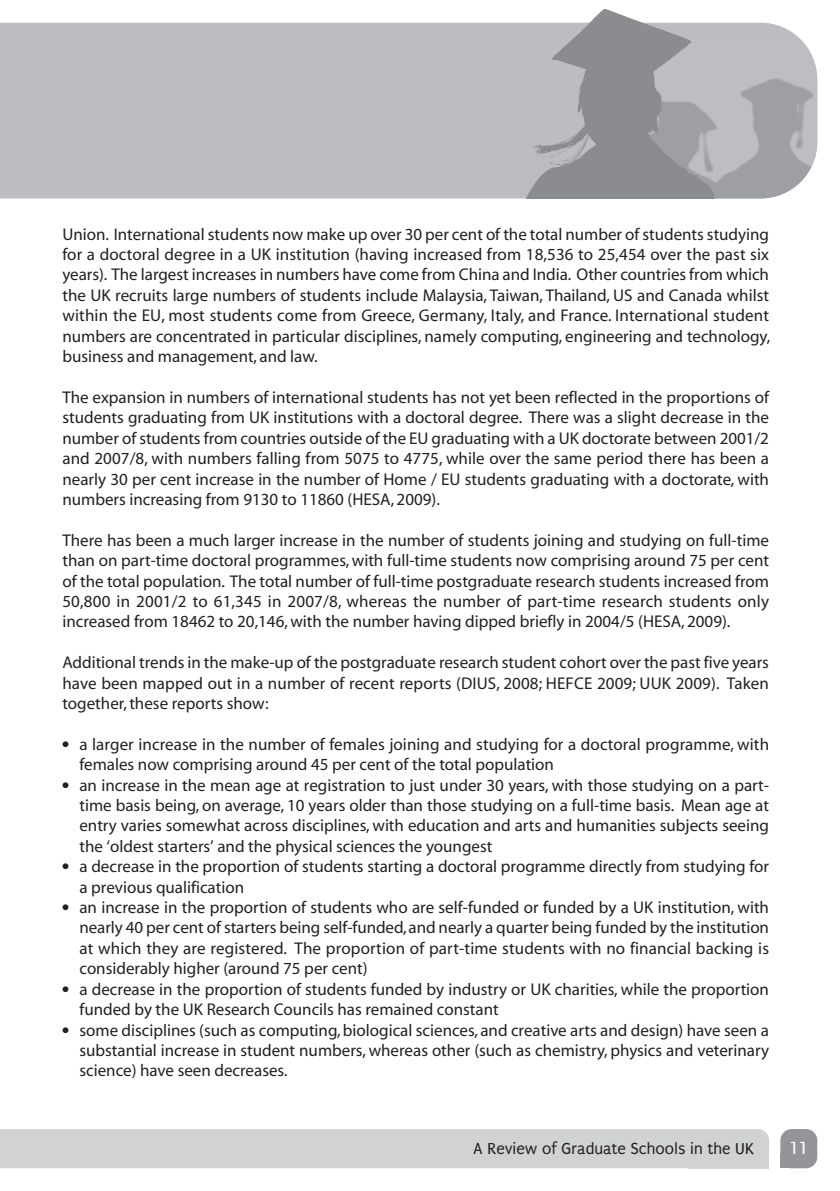
<style>
.page{position:relative;width:840px;height:1191px;background:#fff}
.page>*{position:absolute;margin:0;border:0;box-sizing:border-box;transform-origin:0 0}
.t1{font:19px "Puritan";color:#fff}
.t2{font:17px/20.4px "Myriad";color:#231f20;text-align:justify}
.t3{font:17px "Puritan";color:#231f20}
</style>
<div class="page">
<div style="left:780px;top:1129px;width:36px;height:39px;background:#939598;border-radius:11px"></div>
<div style="left:0;top:1129px;width:768px;height:39px;background:#d1d2d4"></div>
<div style="left:687px;top:1140px;width:81px;height:28px;background:#d1d2d4"></div>
<div style="left:780px;top:1153px;width:13px;height:15px;background:#939598"></div>
<div style="left:0;top:23px;width:801px;height:175px;background:#bcbdc0"></div>
<img style="left:719px;top:40px;width:97px;height:158px">
<img style="left:508px;top:9px;width:211px;height:189px">
<p class="t2" style="left:62px;top:225px;width:709px">Union. International students now make up over 30 per cent of the total number of students studying for a doctoral degree in a UK institution (having increased from 18,536 to 25,454 over the past six years). The largest increases in numbers have come from China and India. Other countries from which the UK recruits large numbers of students include Malaysia, Taiwan, Thailand, US and Canada whilst within the EU, most students come from Greece, Germany, Italy, and France. International student numbers are concentrated in particular disciplines, namely computing, engineering and technology, business and management, and law.</p>
<p class="t2" style="left:62px;top:388px;width:707px">The expansion in numbers of international students has not yet been reflected in the proportions of students graduating from UK institutions with a doctoral degree. There was a slight decrease in the number of students from countries outside of the EU graduating with a UK doctorate between 2001/2 and 2007/8, with numbers falling from 5075 to 4775, while over the same period there has been a nearly 30 per cent increase in the number of Home / EU students graduating with a doctorate, with numbers increasing from 9130 to 11860 (HESA, 2009).</p>
<p class="t2" style="left:62px;top:531px;width:707px">There has been a much larger increase in the number of students joining and studying on full-time than on part-time doctoral programmes, with full-time students now comprising around 75 per cent of the total population. The total number of full-time postgraduate research students increased from 50,800 in 2001/2 to 61,345 in 2007/8, whereas the number of part-time research students only increased from 18462 to 20,146,with the number having dipped briefly in 2004/5 (HESA, 2009).</p>
<p class="t2" style="left:62px;top:654px;width:707px">Additional trends in the make-up of the postgraduate research student cohort over the past five years have been mapped out in a number of recent reports (DIUS, 2008; HEFCE 2009; UUK 2009). Taken together,these reports show:</p>
<p class="t2" style="left:79px;top:735px;width:690px;text-indent:-17px">● a larger increase in the number of females joining and studying for a doctoral programme, with females now comprising around 45 per cent of the total population</p>
<p class="t2" style="left:79px;top:776px;width:690px;text-indent:-17px">● an increase in the mean age at registration to just under 30 years, with those studying on a part&shy;time basis being, on average, 10 years older than those studying on a full-time basis. Mean age at entry varies somewhat across disciplines, with education and arts and humanities subjects seeing the ‘oldest starters’ and the physical sciences the youngest</p>
<p class="t2" style="left:79px;top:858px;width:690px;text-indent:-17px">● a decrease in the proportion of students starting a doctoral programme directly from studying for a previous qualification</p>
<p class="t2" style="left:79px;top:898px;width:690px;text-indent:-17px">● an increase in the proportion of students who are self-funded or funded by a UK institution, with nearly 40 per cent of starters being self-funded,and nearly a quarter being funded by the institution at which they are registered. The proportion of part-time students with no financial backing is considerably higher (around 75 per cent)</p>
<p class="t2" style="left:79px;top:980px;width:690px;text-indent:-17px">● a decrease in the proportion of students funded by industry or UK charities, while the proportion funded by the UK Research Councils has remained constant</p>
<p class="t2" style="left:79px;top:1021px;width:690px;text-indent:-17px">● some disciplines (such as computing,biological sciences, and creative arts and design) have seen a substantial increase in student numbers, whereas other (such as chemistry, physics and veterinary science) have seen decreases.</p>
<p class="t3" style="left:473px;top:1139px;width:282px">A Review of Graduate Schools in the UK</p>
<p class="t1" style="left:789px;top:1138px;width:20px">11</p>
</div>
